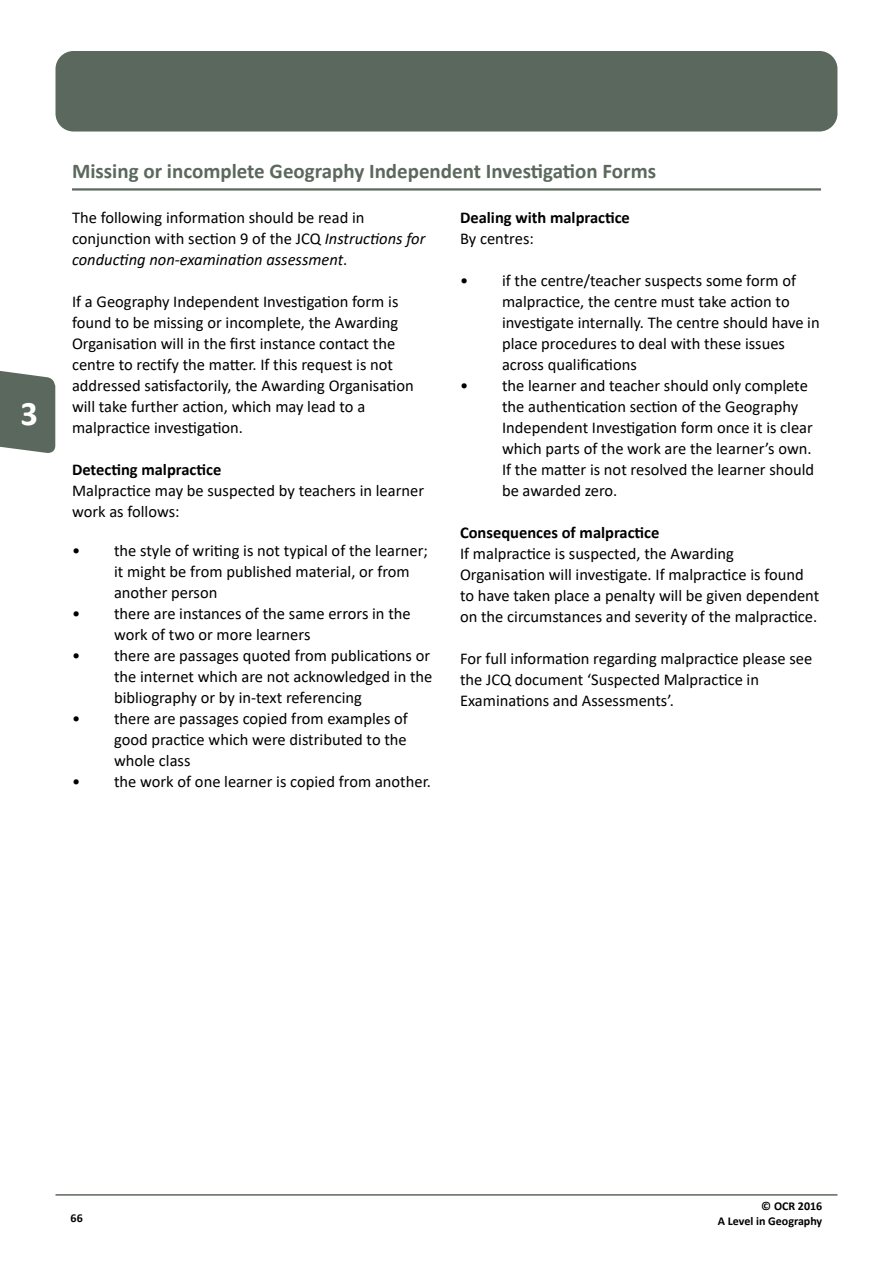
<style>
.page{position:relative;width:893px;height:1263px;background:#fff}
.page>*{position:absolute;margin:0;border:0;box-sizing:border-box;transform-origin:0 0}
.t1{font:700 34.5px "Calibri";color:#fff}
.HB{font:700 21px "Calibri";color:#5b685d}
.BL{font:16.5px/21px "Calibri";color:#000}
.TXG{font:16.5px/21px "Calibri";color:#000}
.TX{font:16.5px/21px "Calibri";color:#000}
.BL_T{font:16.5px/21px "Calibri";color:#000}
.TXG-2{font:700 16.5px "Calibri";color:#000}
.t2{font:700 12px/15px "Calibri";color:#000;text-align:right}
.s1{font-style:italic}
</style>
<div class="page">
<svg style="left:0;top:371px;width:55px;height:82px;background:#68746a"></svg>
<div style="left:56px;top:51px;width:781px;height:81px;background:#5b685d;border-radius:18px"></div>
<hr style="left:56px;top:1194px;width:781px;height:1px;background:#5b685d">
<hr style="left:72px;top:188px;width:749px;height:3px;background:#5b685d">
<h1 class="t1" style="left:21px;top:389px;width:19px">3</h1>
<p class="HB" style="left:72px;top:156px;width:586px">Missing or incomplete Geography Independent Investigation Forms</p>
<p class="TX" style="left:72px;top:207px;width:355px">The following information should be read in conjunction with section 9 of the JCQ <span class="s1">Instructions for conducting non-examination assessment</span>.</p>
<p class="TXG" style="left:72px;top:291px;width:343px">If a Geography Independent Investigation form is found to be missing or incomplete, the Awarding Organisation will in the first instance contact the centre to rectify the matter. If this request is not addressed satisfactorily, the Awarding Organisation will take further action, which may lead to a malpractice investigation.</p>
<p class="TXG-2" style="left:72px;top:458px;width:151px">Detecting malpractice</p>
<p class="TXG" style="left:72px;top:480px;width:354px">Malpractice may be suspected by teachers in learner work as follows:</p>
<p class="BL" style="left:114px;top:540px;width:315px;text-indent:-42px">• the style of writing is not typical of the learner; it might be from published material, or from another person</p>
<p class="BL" style="left:114px;top:603px;width:298px;text-indent:-42px">• there are instances of the same errors in the work of two or more learners</p>
<p class="BL" style="left:114px;top:645px;width:320px;text-indent:-42px">• there are passages quoted from publications or the internet which are not acknowledged in the bibliography or by in-text referencing</p>
<p class="BL" style="left:114px;top:708px;width:295px;text-align:justify;text-indent:-42px">• there are passages copied from examples of good practice which were distributed to the whole class</p>
<p class="BL" style="left:72px;top:771px;width:360px">• the work of one learner is copied from another.</p>
<p class="TXG-2" style="left:460px;top:206px;width:171px">Dealing with malpractice</p>
<p class="BL" style="left:460px;top:228px;width:75px">By centres:</p>
<p class="BL_T" style="left:502px;top:270px;width:319px;text-indent:-42px">• if the centre/teacher suspects some form of malpractice, the centre must take action to investigate internally. The centre should have in place procedures to deal with these issues across qualifications</p>
<p class="BL" style="left:502px;top:375px;width:314px;text-indent:-42px">• the learner and teacher should only complete the authentication section of the Geography Independent Investigation form once it is clear which parts of the work are the learner’s own.<br>If the matter is not resolved the learner should be awarded zero.</p>
<p class="TXG-2" style="left:460px;top:521px;width:201px">Consequences of malpractice</p>
<p class="TX" style="left:460px;top:543px;width:361px">If malpractice is suspected, the Awarding Organisation will investigate. If malpractice is found to have taken place a penalty will be given dependent on the circumstances and severity of the malpractice.</p>
<p class="TXG" style="left:460px;top:648px;width:354px">For full information regarding malpractice please see the JCQ document ‘Suspected Malpractice in<br>Examinations and Assessments’.</p>
<p class="t2" style="left:71px;top:1210px;width:14px">66</p>
<p class="t2" style="left:718px;top:1198px;width:106px">© OCR 2016<br>A Level in Geography</p>
</div>
